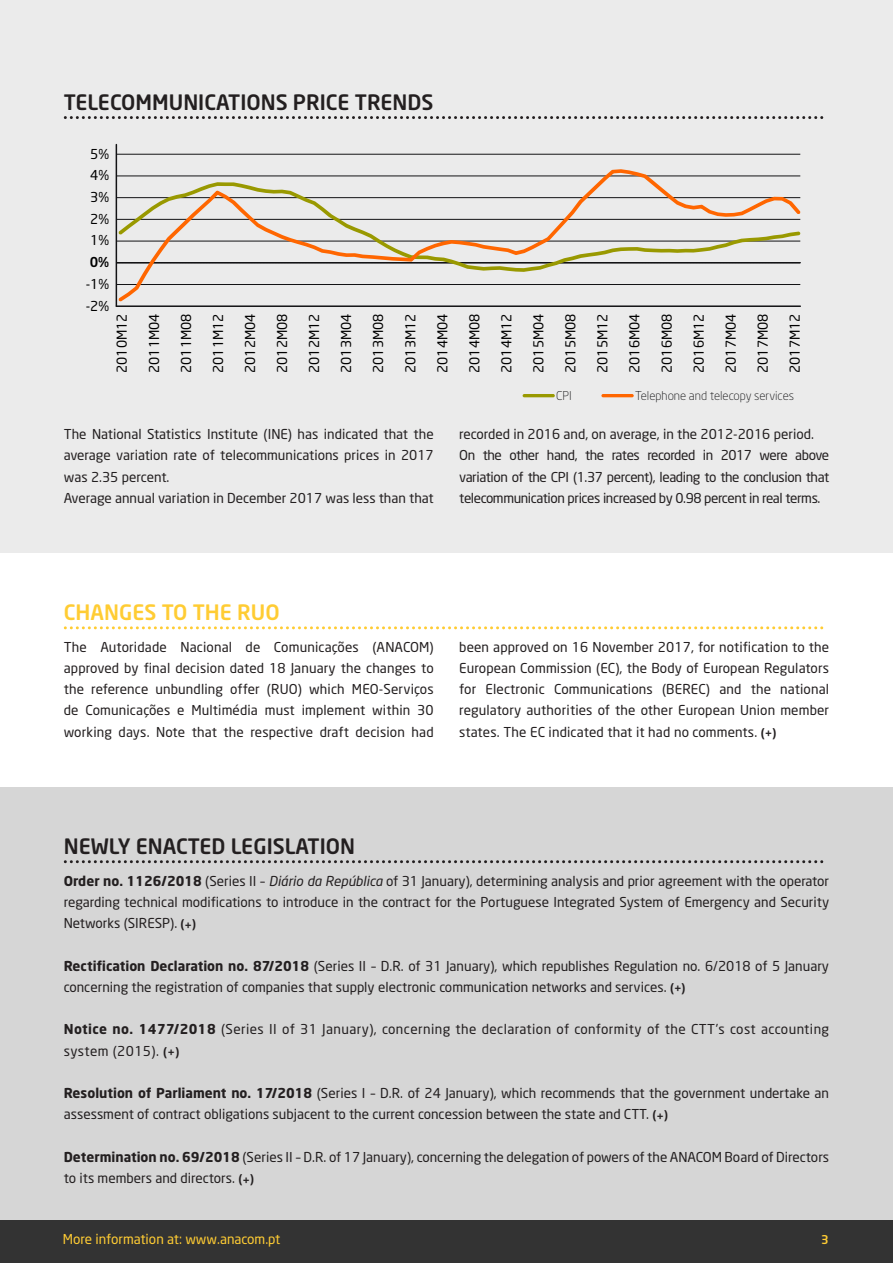
<style>
.page{position:relative;width:893px;height:1263px;background:#fff}
.page>*{position:absolute;margin:0;border:0;box-sizing:border-box;transform-origin:0 0}
.t1{font:500 21px "Neo Sans";color:#231f20}
.t2{font:500 21px "Neo Sans";color:#fc3}
.t3{font:13.5px/21.3px "Neo Sans";color:#231f20}
.t4{font:13.5px/21.3px "Neo Sans";letter-spacing:-.03em;color:#231f20}
.t5{font:13.5px "Neo Sans";color:#000}
.t6{font:13.5px/21.3px "Neo Sans";letter-spacing:.03em;color:#231f20}
.t7{font:13.5px "Neo Sans";color:#fc3}
.t8{font:500 13.5px "Neo Sans";color:#000}
.t9{font:300 12px "Neo Sans";color:#131315}
.t10{font:500 12px "Neo Sans";color:#fc3}
.s1{font-weight:500;font-size:12px}
.s2{font-weight:700}
.s3{font-style:italic}
</style>
<div class="page">
<div style="left:0;top:787px;width:893px;height:433px;background:#d6d6d6"></div>
<svg style="left:65px;top:860px;width:759px;height:3px"></svg>
<div style="left:0;top:0;width:893px;height:553px;background:#ebebeb"></div>
<hr style="left:116px;top:154px;width:684px;height:1px;background:#131315">
<hr style="left:116px;top:305px;width:684px;height:2px;background:#131315">
<hr style="left:116px;top:284px;width:684px;height:1px;background:#131315">
<hr style="left:116px;top:241px;width:684px;height:1px;background:#131315">
<hr style="left:116px;top:219px;width:684px;height:1px;background:#131315">
<hr style="left:116px;top:197px;width:684px;height:1px;background:#131315">
<hr style="left:116px;top:176px;width:684px;height:1px;background:#131315">
<hr style="left:116px;top:145px;width:1px;height:161px;background:#131315">
<svg style="left:118px;top:169px;width:682px;height:133px"></svg>
<hr style="left:523px;top:394px;width:32px;height:3px;background:#990;border-radius:2px">
<hr style="left:601px;top:394px;width:33px;height:3px;background:#f60;border-radius:2px">
<svg style="left:65px;top:116px;width:759px;height:3px"></svg>
<svg style="left:65px;top:626px;width:759px;height:3px"></svg>
<div style="left:0;top:1220px;width:893px;height:43px;background:#333"></div>
<h1 class="t1" style="left:64px;top:89px;width:371px">TELECOMMUNICATIONS PRICE TRENDS</h1>
<p class="t5" style="left:90px;top:145px;width:20px">5%</p>
<p class="t5" style="left:90px;top:167px;width:20px">4%</p>
<p class="t5" style="left:90px;top:189px;width:20px">3%</p>
<p class="t5" style="left:90px;top:210px;width:20px">2%</p>
<p class="t5" style="left:90px;top:232px;width:20px">1%</p>
<p class="t8" style="left:90px;top:254px;width:21px">0%</p>
<p class="t5" style="left:86px;top:276px;width:25px">-1%</p>
<p class="t5" style="left:86px;top:297px;width:25px">-2%</p>
<p class="t5" style="left:114px;top:373px;width:61px;rotate:-90deg">2010M12</p>
<p class="t5" style="left:146px;top:373px;width:61px;rotate:-90deg">2011M04</p>
<p class="t5" style="left:178px;top:373px;width:61px;rotate:-90deg">2011M08</p>
<p class="t5" style="left:210px;top:373px;width:61px;rotate:-90deg">2011M12</p>
<p class="t5" style="left:242px;top:373px;width:61px;rotate:-90deg">2012M04</p>
<p class="t5" style="left:274px;top:373px;width:61px;rotate:-90deg">2012M08</p>
<p class="t5" style="left:306px;top:373px;width:61px;rotate:-90deg">2012M12</p>
<p class="t5" style="left:338px;top:373px;width:61px;rotate:-90deg">2013M04</p>
<p class="t5" style="left:370px;top:373px;width:61px;rotate:-90deg">2013M08</p>
<p class="t5" style="left:402px;top:373px;width:61px;rotate:-90deg">2013M12</p>
<p class="t5" style="left:434px;top:373px;width:61px;rotate:-90deg">2014M04</p>
<p class="t5" style="left:466px;top:373px;width:61px;rotate:-90deg">2014M08</p>
<p class="t5" style="left:498px;top:373px;width:61px;rotate:-90deg">2014M12</p>
<p class="t5" style="left:530px;top:373px;width:61px;rotate:-90deg">2015M04</p>
<p class="t5" style="left:562px;top:373px;width:61px;rotate:-90deg">2015M08</p>
<p class="t5" style="left:594px;top:373px;width:61px;rotate:-90deg">2015M12</p>
<p class="t5" style="left:626px;top:373px;width:61px;rotate:-90deg">2016M04</p>
<p class="t5" style="left:658px;top:373px;width:61px;rotate:-90deg">2016M08</p>
<p class="t5" style="left:690px;top:373px;width:61px;rotate:-90deg">2016M12</p>
<p class="t5" style="left:722px;top:373px;width:61px;rotate:-90deg">2017M04</p>
<p class="t5" style="left:755px;top:373px;width:61px;rotate:-90deg">2017M08</p>
<p class="t5" style="left:787px;top:373px;width:61px;rotate:-90deg">2017M12</p>
<p class="t9" style="left:556px;top:388px;width:17px">CPI</p>
<p class="t9" style="left:635px;top:388px;width:161px">Telephone and telecopy services</p>
<p class="t3" style="left:64px;top:423px;width:371px">The National Statistics Institute (INE) has indicated that the average variation rate of telecommunications prices in 2017 was 2.35 percent.<br>Average annual variation in December 2017 was less than that</p>
<p class="t4" style="left:459px;top:423px;width:371px">recorded in 2016 and, on average, in the 2012-2016 period.<br>On the other hand, the rates recorded in 2017 were above variation of the CPI (1.37 percent), leading to the conclusion that telecommunication prices increased by 0.98 percent in real terms.</p>
<h1 class="t2" style="left:64px;top:599px;width:217px">CHANGES TO THE RUO</h1>
<p class="t3" style="left:64px;top:636px;width:371px;text-align:justify">The Autoridade Nacional de Comunicações (ANACOM) approved by final decision dated 18 January the changes to the reference unbundling offer (RUO) which MEO-Serviços de Comunicações e Multimédia must implement within 30 working days. Note that the respective draft decision had</p>
<p class="t3" style="left:459px;top:636px;width:371px;text-align:justify">been approved on 16 November 2017, for notification to the European Commission (EC), the Body of European Regulators for Electronic Communications (BEREC) and the national regulatory authorities of the other European Union member states. The EC indicated that it had no comments. <span class="s1">(</span><sub>+</sub><span class="s1">)</span></p>
<h1 class="t1" style="left:64px;top:833px;width:293px">NEWLY ENACTED LEGISLATION</h1>
<p class="t3" style="left:64px;top:870px;width:767px;text-align:justify"><span class="s2">Order no. 1126/2018</span> (Series II – <span class="s3">Diário da República</span> of 31 January), determining analysis and prior agreement with the operator regarding technical modifications to introduce in the contract for the Portuguese Integrated System of Emergency and Security Networks (SIRESP). <span class="s1">(</span><sub>+</sub><span class="s1">)</span></p>
<p class="t3" style="left:64px;top:955px;width:767px"><span class="s2">Rectification Declaration no. 87/2018</span> (Series II – D.R. of 31 January), which republishes Regulation no. 6/2018 of 5 January concerning the registration of companies that supply electronic communication networks and services. <span class="s1">(</span><sub>+</sub><span class="s1">)</span></p>
<p class="t6" style="left:64px;top:1018px;width:767px"><span class="s2">Notice no. 1477/2018</span> (Series II of 31 January), concerning the declaration of conformity of the CTT’s cost accounting system (2015). <span class="s1">(</span><sub>+</sub><span class="s1">)</span></p>
<p class="t3" style="left:64px;top:1082px;width:767px"><span class="s2">Resolution of Parliament no. 17/2018</span> (Series I – D.R. of 24 January), which recommends that the government undertake an assessment of contract obligations subjacent to the current concession between the state and CTT. <span class="s1">(</span><sub>+</sub><span class="s1">)</span></p>
<p class="t3" style="left:64px;top:1146px;width:767px"><span class="s2">Determination no. 69/2018</span> (Series II – D.R. of 17 January), concerning the delegation of powers of the ANACOM Board of Directors to its members and directors. <span class="s1">(</span><sub>+</sub><span class="s1">)</span></p>
<p class="t7" style="left:63px;top:1231px;width:219px">More information at: www.anacom.pt</p>
<p class="t10" style="left:821px;top:1232px;width:9px">3</p>
</div>
